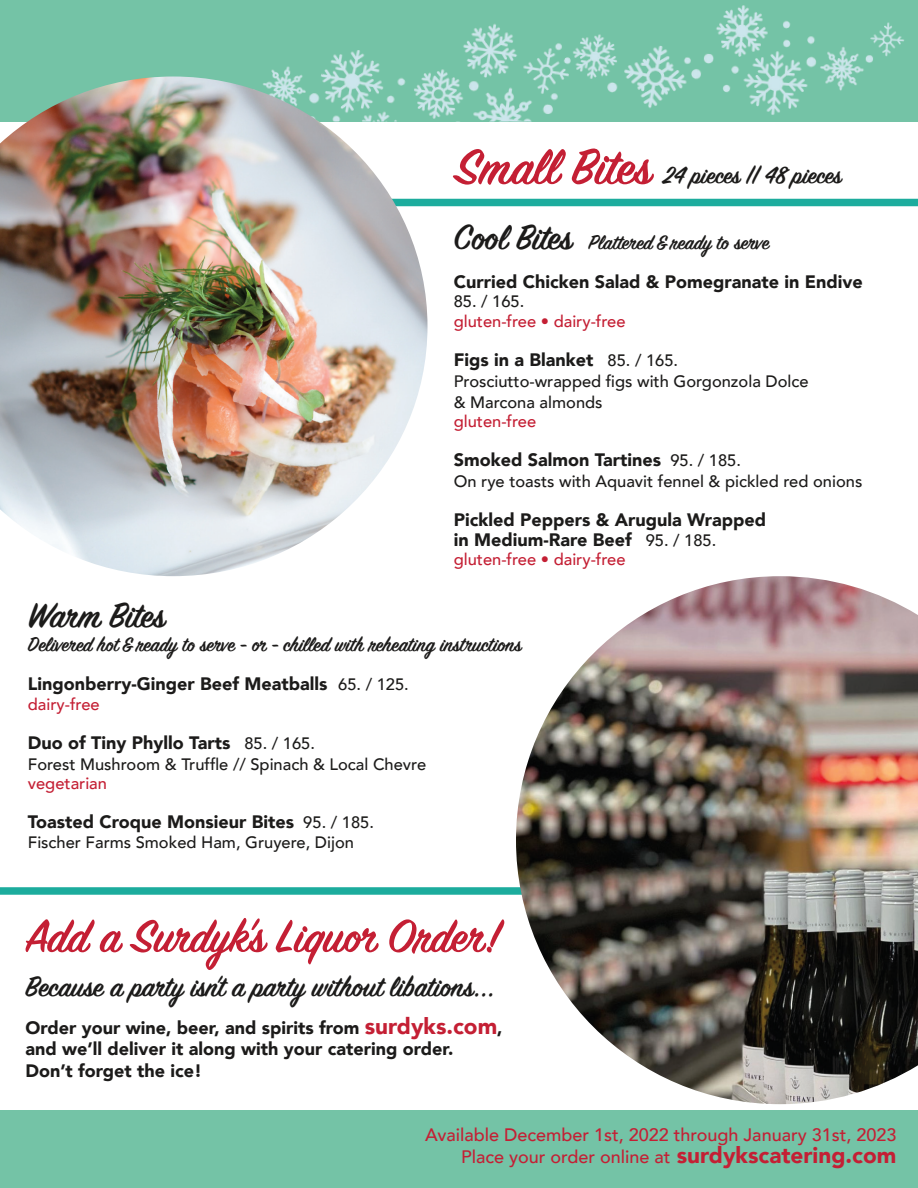
<style>
.page{position:relative;width:918px;height:1188px;background:#fff}
.page>*{position:absolute;margin:0;border:0;box-sizing:border-box;transform-origin:0 0}
.t1{font:600 51px "Sign Painter House Script";color:#c41f34}
.t2{font:600 39px "Sign Painter House Script";letter-spacing:-.02em;color:#1c1b1a}
.t3{font:600 31.5px "Sign Painter House Script";color:#1c1b1a}
.t4{font:600 27px "Sign Painter House Script";color:#1c1b1a}
.t5{font:600 22.5px "Sign Painter House Script";color:#1c1b1a}
.t6{font:900 18px "Avenir";color:#1c1b1a}
.t7{font:500 18px "Avenir";color:#c41f34}
.t8{font:500 16.5px "Avenir";color:#1c1b1a}
.t9{font:500 16.5px "Avenir";color:#c41f34}
.s1{font-size:55.5px;color:#c41f34}
.s2{font-size:39px}
.s3{font-weight:500;font-size:16.5px}
.s4{font-size:22.5px;color:#c41f34}
.s5{font-weight:900;font-size:22.5px}
</style>
<div class="page">
<div style="left:230px;top:199px;width:688px;height:7px;background:#1cac9d"></div>
<div style="left:0;top:0;width:918px;height:122px;background:#74c3a6"></div>
<div style="left:0;top:887px;width:629px;height:8px;background:#1cac9d"></div>
<img style="left:516px;top:576px;width:402px;height:528px">
<div style="left:0;top:1110px;width:918px;height:78px;background:#74c3a6"></div>
<img style="left:271px;top:5px;width:633px;height:117px">
<img style="left:0;top:76px;width:428px;height:500px">
<p class="t4" style="left:455px;top:159px;width:388px"><span class="s1">Small Bites</span> 24 pieces || 48 pieces</p>
<p class="t5" style="left:454px;top:229px;width:317px"><span class="s2">Cool Bites</span> Plattered &amp; ready to serve</p>
<p class="t6" style="left:454px;top:266px;width:411px">Curried Chicken Salad &amp; Pomegranate in Endive</p>
<p class="t8" style="left:454px;top:287px;width:72px">85. / 165.</p>
<p class="t9" style="left:454px;top:307px;width:173px">gluten-free • dairy-free</p>
<p class="t6" style="left:454px;top:344px;width:226px">Figs in a Blanket <span class="s3">85. / 165.</span></p>
<p class="t8" style="left:454px;top:367px;width:356px">Prosciutto-wrapped figs with Gorgonzola Dolce</p>
<p class="t8" style="left:454px;top:388px;width:150px">&amp; Marcona almonds</p>
<p class="t9" style="left:454px;top:407px;width:84px">gluten-free</p>
<p class="t6" style="left:454px;top:445px;width:289px">Smoked Salmon Tartines <span class="s3">95. / 185.</span></p>
<p class="t8" style="left:454px;top:467px;width:410px">On rye toasts with Aquavit fennel &amp; pickled red onions</p>
<p class="t6" style="left:454px;top:505px;width:314px">Pickled Peppers &amp; Arugula Wrapped</p>
<p class="t6" style="left:454px;top:524px;width:264px">in Medium-Rare Beef <span class="s3">95. / 185.</span></p>
<p class="t9" style="left:454px;top:545px;width:173px">gluten-free • dairy-free</p>
<p class="t2" style="left:28px;top:592px;width:139px">Warm Bites</p>
<p class="t5" style="left:28px;top:631px;width:495px">Delivered hot &amp; ready to serve - or - chilled with reheating instructions</p>
<p class="t6" style="left:28px;top:669px;width:382px">Lingonberry-Ginger Beef Meatballs <span class="s3">65. / 125.</span></p>
<p class="t9" style="left:28px;top:690px;width:73px">dairy-free</p>
<p class="t6" style="left:28px;top:727px;width:289px">Duo of Tiny Phyllo Tarts <span class="s3">85. / 165.</span></p>
<p class="t8" style="left:28px;top:750px;width:400px">Forest Mushroom &amp; Truffle // Spinach &amp; Local Chevre</p>
<p class="t9" style="left:28px;top:769px;width:81px">vegetarian</p>
<p class="t6" style="left:28px;top:807px;width:348px">Toasted Croque Monsieur Bites <span class="s3">95. / 185.</span></p>
<p class="t8" style="left:28px;top:828px;width:328px">Fischer Farms Smoked Ham, Gruyere, Dijon</p>
<p class="t1" style="left:26px;top:905px;width:476px">Add a Surdyk’s Liquor Order!</p>
<p class="t3" style="left:26px;top:968px;width:471px">Because a party isn’t a party without libations...</p>
<p class="t6" style="left:26px;top:1012px;width:479px">Order your wine, beer, and spirits from <span class="s4">surdyks.com</span>,</p>
<p class="t6" style="left:26px;top:1034px;width:429px">and we’ll deliver it along with your catering order.</p>
<p class="t6" style="left:26px;top:1055px;width:178px">Don’t forget the ice!</p>
<p class="t7" style="left:425px;top:1119px;width:473px">Available December 1st, 2022 through January 31st, 2023</p>
<p class="t7" style="left:461px;top:1141px;width:437px">Place your order online at <span class="s5">surdykscatering.com</span></p>
</div>
